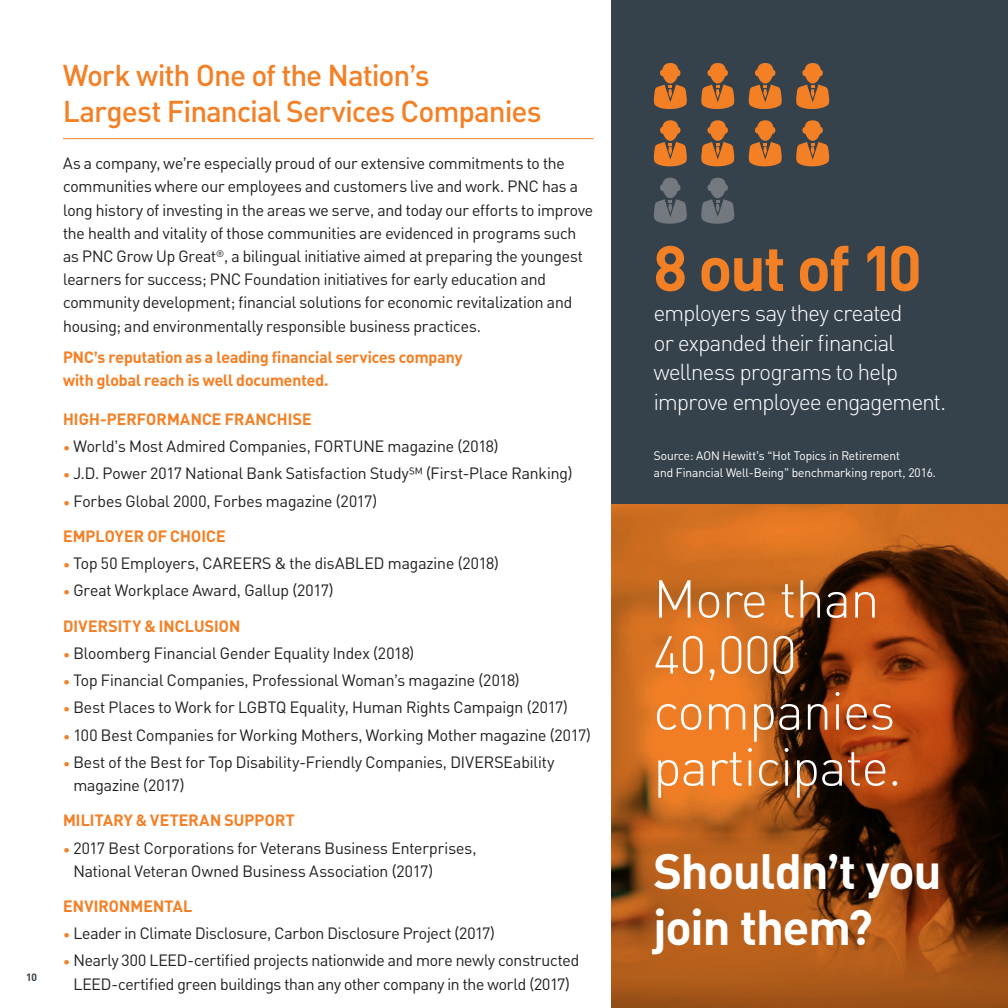
<style>
.page{position:relative;width:1008px;height:1008px;background:#fff}
.page>*{position:absolute;margin:0;border:0;box-sizing:border-box;transform-origin:0 0}
.t1{font:700 63px "PNC Brand";color:#f48026}
.t2{font:300 52.5px/56px "PNC Brand";color:#fff}
.t3{font:700 49px/56px "PNC Brand";letter-spacing:-.005em;color:#fff}
.t4{font:500 29.75px/36.8px "PNC Brand";letter-spacing:-.015em;color:#f48026}
.t5{font:300 22.75px/29.8px "PNC Brand";letter-spacing:-.025em;color:#fff}
.t6{font:16.1px/23.1px "PNC Brand";letter-spacing:-.005em;color:#231f20}
.t7{font:700 16.1px/23.1px "PNC Brand";letter-spacing:.005em;color:#f48026}
.t8{font:12.25px/17.5px "PNC Brand";color:#fff}
.t9{font:700 10.5px "PNC Brand";color:#35424c}
.s1{font-size:14px;color:#f48026}
.s2{font-weight:700;color:#f48026}
</style>
<div class="page">
<img style="left:611px;top:504px;width:397px;height:504px">
<hr style="left:63px;top:138px;width:531px;height:1px;background:#f48026">
<div style="left:611px;top:0;width:397px;height:504px;background:#35424c"></div>
<svg style="left:653px;top:63px;width:34px;height:46px"></svg>
<svg style="left:653px;top:120px;width:34px;height:47px"></svg>
<svg style="left:748px;top:63px;width:34px;height:46px"></svg>
<svg style="left:748px;top:120px;width:34px;height:47px"></svg>
<svg style="left:701px;top:63px;width:34px;height:46px"></svg>
<svg style="left:701px;top:120px;width:34px;height:47px"></svg>
<svg style="left:796px;top:63px;width:34px;height:46px"></svg>
<svg style="left:654px;top:178px;width:33px;height:46px"></svg>
<svg style="left:796px;top:120px;width:34px;height:47px"></svg>
<svg style="left:701px;top:178px;width:34px;height:46px"></svg>
<p class="t9" style="left:26px;top:970px;width:12px">10</p>
<h3 class="t4" style="left:63px;top:56px;width:480px">Work with One of the Nation’s<br>Largest Financial Services Companies</h3>
<p class="t6" style="left:63px;top:152px;width:532px">As a company, we’re especially proud of our extensive commitments to the communities where our employees and customers live and work. PNC has a long history of investing in the areas we serve, and today our efforts to improve the health and vitality of those communities are evidenced in programs such as PNC Grow Up Great<sup>®</sup>, a bilingual initiative aimed at preparing the youngest learners for success; PNC Foundation initiatives for early education and community development; financial solutions for economic revitalization and housing; and environmentally responsible business practices.</p>
<p class="t7" style="left:63px;top:345px;width:401px">PNC’s reputation as a leading financial services company with global reach is well documented.</p>
<p class="t7" style="left:63px;top:407px;width:250px">HIGH-PERFORMANCE FRANCHISE</p>
<p class="t6" style="left:63px;top:434px;width:437px"><span class="s1">•</span> World’s Most Admired Companies, FORTUNE magazine (2018)</p>
<p class="t6" style="left:63px;top:462px;width:511px"><span class="s1">•</span> J.D. Power 2017 National Bank Satisfaction Study∑ (First-Place Ranking)</p>
<p class="t6" style="left:63px;top:483px;width:316px;line-height:35.2px"><span class="s1">•</span> Forbes Global 2000, Forbes magazine (2017)<br><span class="s2">EMPLOYER OF CHOICE</span></p>
<p class="t6" style="left:63px;top:551px;width:437px"><span class="s1">•</span> Top 50 Employers, CAREERS &amp; the disABLED magazine (2018)</p>
<p class="t6" style="left:63px;top:573px;width:272px;line-height:35.2px"><span class="s1">•</span> Great Workplace Award, Gallup (2017)<br><span class="s2">DIVERSITY &amp; INCLUSION</span></p>
<p class="t6" style="left:63px;top:641px;width:353px"><span class="s1">•</span> Bloomberg Financial Gender Equality Index (2018)</p>
<p class="t6" style="left:63px;top:668px;width:458px"><span class="s1">•</span> Top Financial Companies, Professional Woman’s magazine (2018)</p>
<p class="t6" style="left:63px;top:696px;width:507px"><span class="s1">•</span> Best Places to Work for LGBTQ Equality, Human Rights Campaign (2017)</p>
<p class="t6" style="left:63px;top:723px;width:530px"><span class="s1">•</span> 100 Best Companies for Working Mothers, Working Mother magazine (2017)</p>
<p class="t6" style="left:73px;top:750px;width:482px;text-indent:-10px"><span class="s1">•</span> Best of the Best for Top Disability-Friendly Companies, DIVERSEability magazine (2017)</p>
<p class="t7" style="left:63px;top:808px;width:233px">MILITARY &amp; VETERAN SUPPORT</p>
<p class="t6" style="left:73px;top:836px;width:405px;text-indent:-10px"><span class="s1">•</span> 2017 Best Corporations for Veterans Business Enterprises,<br>National Veteran Owned Business Association (2017)</p>
<p class="t7" style="left:63px;top:894px;width:131px">ENVIRONMENTAL</p>
<p class="t6" style="left:63px;top:922px;width:434px"><span class="s1">•</span> Leader in Climate Disclosure, Carbon Disclosure Project (2017)</p>
<p class="t6" style="left:63px;top:949px;width:518px;text-align:center"><span class="s1">•</span> Nearly 300 LEED-certified projects nationwide and more newly constructed<br>LEED-certified green buildings than any other company in the world (2017)</p>
<h1 class="t1" style="left:654px;top:227px;width:269px">8 out of 10</h1>
<h3 class="t5" style="left:654px;top:297px;width:294px">employers say they created<br>or expanded their financial wellness programs to help improve employee engagement.</h3>
<p class="t8" style="left:654px;top:446px;width:284px">Source: AON Hewitt’s “Hot Topics in Retirement<br>and Financial Well-Being” benchmarking report, 2016.</p>
<h2 class="t2" style="left:654px;top:570px;width:249px">More than<br>40,000 companies participate.</h2>
<h3 class="t3" style="left:654px;top:841px;width:289px">Shouldn’t you join them?</h3>
</div>
